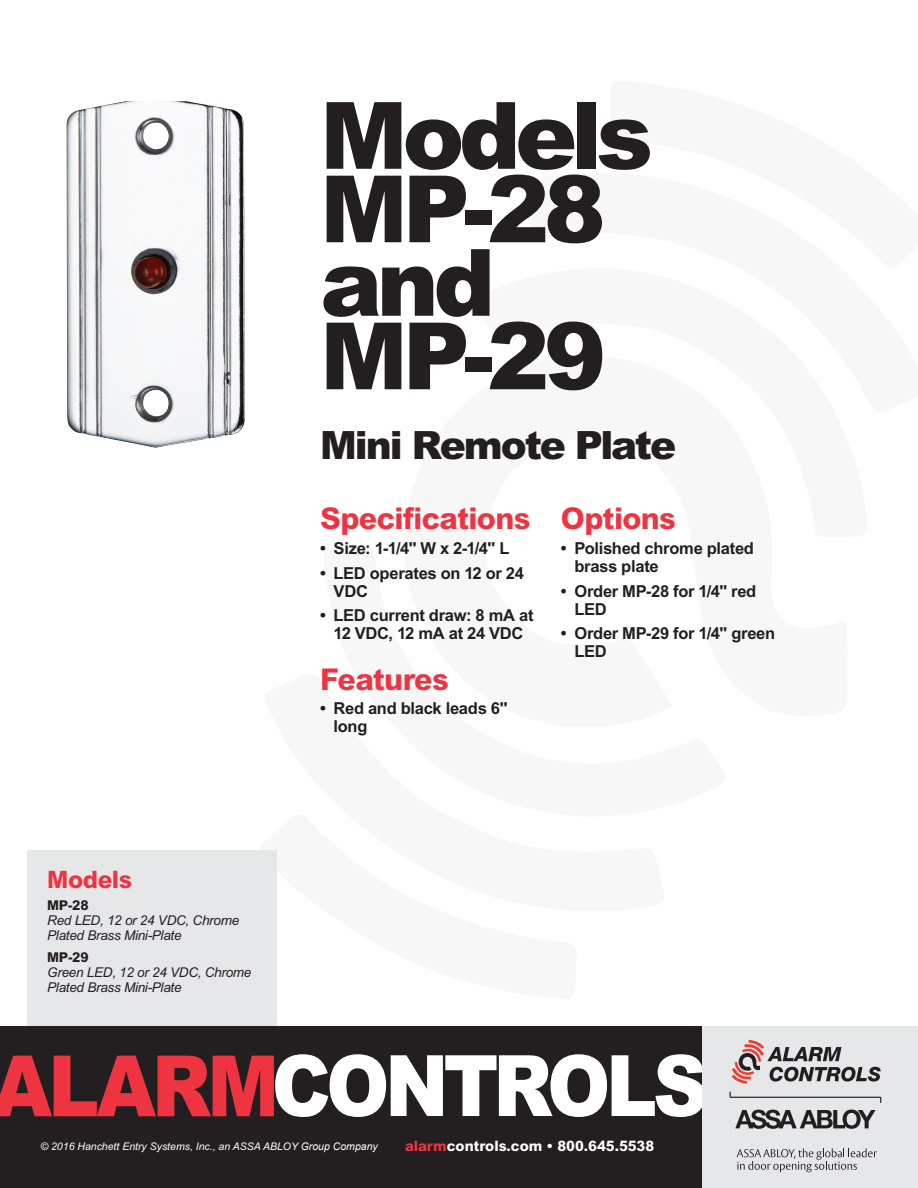
<style>
.page{position:relative;width:918px;height:1188px;background:#fff}
.page>*{position:absolute;margin:0;border:0;box-sizing:border-box;transform-origin:0 0}
.t1{font:900 93px/73.5px "Arial MT Std";letter-spacing:-.06em;color:#231f20}
.t2{font:900 84.75px "Arial MT Std";letter-spacing:-.06em;color:#fff;scale:.9 1}
.t3{font:900 39px "Arial MT Std";letter-spacing:-.055em;color:#231f20}
.Bullets_-_Header{font:800 30px "Arial MT Std";letter-spacing:-.02em;color:#ee3341}
.t4{font:800 24px "Arial MT Std";letter-spacing:-.02em;color:#ee3341}
.t5{font:700 16.5px/18px "Arial MT Std";letter-spacing:-.015em;color:#231f20}
.t6{font:800 14.4px "Arial MT Std";color:#fff}
.t7{font:italic 13.5px/15px "Arial MT Std";letter-spacing:-.02em;color:#231f20}
.t8{font:italic 10.5px "Arial MT Std";color:#fff}
.s1{font-weight:800;font-style:normal}
.s2{color:#ee3341}
.s3{font-family:"Arial"}
</style>
<div class="page">
<div style="left:0;top:1026px;width:702px;height:162px;background:#231f20"></div>
<div style="left:702px;top:1026px;width:216px;height:162px;background:#e6e7e9"></div>
<svg style="left:730px;top:1092px;width:151px;height:11px"></svg>
<svg style="left:735px;top:1110px;width:140px;height:19px"></svg>
<svg style="left:732px;top:1040px;width:149px;height:44px"></svg>
<svg style="left:737px;top:1148px;width:140px;height:24px"></svg>
<img style="left:67px;top:101px;width:178px;height:347px">
<div style="left:27px;top:850px;width:250px;height:176px;background:#e6e7e9"></div>
<p class="t1" style="left:320px;top:96px;width:335px">Models<br>MP-28 and<br>MP-29</p>
<p class="t3" style="left:320px;top:421px;width:357px">Mini Remote Plate</p>
<p class="t4" style="left:47px;top:865px;width:86px">Models</p>
<p class="t7" style="left:47px;top:898px;width:194px"><span class="s1">MP-28<br></span>Red LED, 12 or 24 VDC, Chrome<br>Plated Brass Mini-Plate</p>
<p class="t7" style="left:47px;top:949px;width:206px"><span class="s1">MP-29<br></span>Green LED, 12 or 24 VDC, Chrome<br>Plated Brass Mini-Plate</p>
<p class="Bullets_-_Header" style="left:320px;top:500px;width:212px">Specifications</p>
<p class="t5" style="left:320px;top:539px;width:191px">• Size: 1-1/4" W x 2-1/4" L</p>
<p class="t5" style="left:334px;top:564px;width:192px;text-indent:-14px">• LED operates on 12 or 24<br>VDC</p>
<p class="t5" style="left:320px;top:606px;width:215px;text-align:center">• LED current draw: 8 mA at<br>12 VDC, 12 mA at 24 VDC</p>
<p class="Bullets_-_Header" style="left:320px;top:661px;width:130px">Features</p>
<p class="t5" style="left:334px;top:699px;width:176px;text-indent:-14px">• Red and black leads 6" long</p>
<p class="Bullets_-_Header" style="left:561px;top:500px;width:117px">Options</p>
<p class="t5" style="left:574px;top:539px;width:181px;text-indent:-14px">• Polished chrome plated brass plate</p>
<p class="t5" style="left:574px;top:582px;width:184px;text-indent:-14px">• Order MP-28 for 1/4" red<br>LED</p>
<p class="t5" style="left:574px;top:624px;width:202px;text-indent:-14px">• Order MP-29 for 1/4" green<br>LED</p>
<h2 class="t2" style="left:-7px;top:1032px;width:796px"><span class="s2">ALARM</span>CONTROLS</h2>
<p class="t8" style="left:40px;top:1140px;width:339px">© 2016 Hanchett Entry Systems, Inc., an ASSA ABLOY <span class="s3">Group Company</span></p>
<p class="t6" style="left:405px;top:1138px;width:251px"><span class="s2">alarm</span>controls.com • 800.645.5538</p>
</div>
